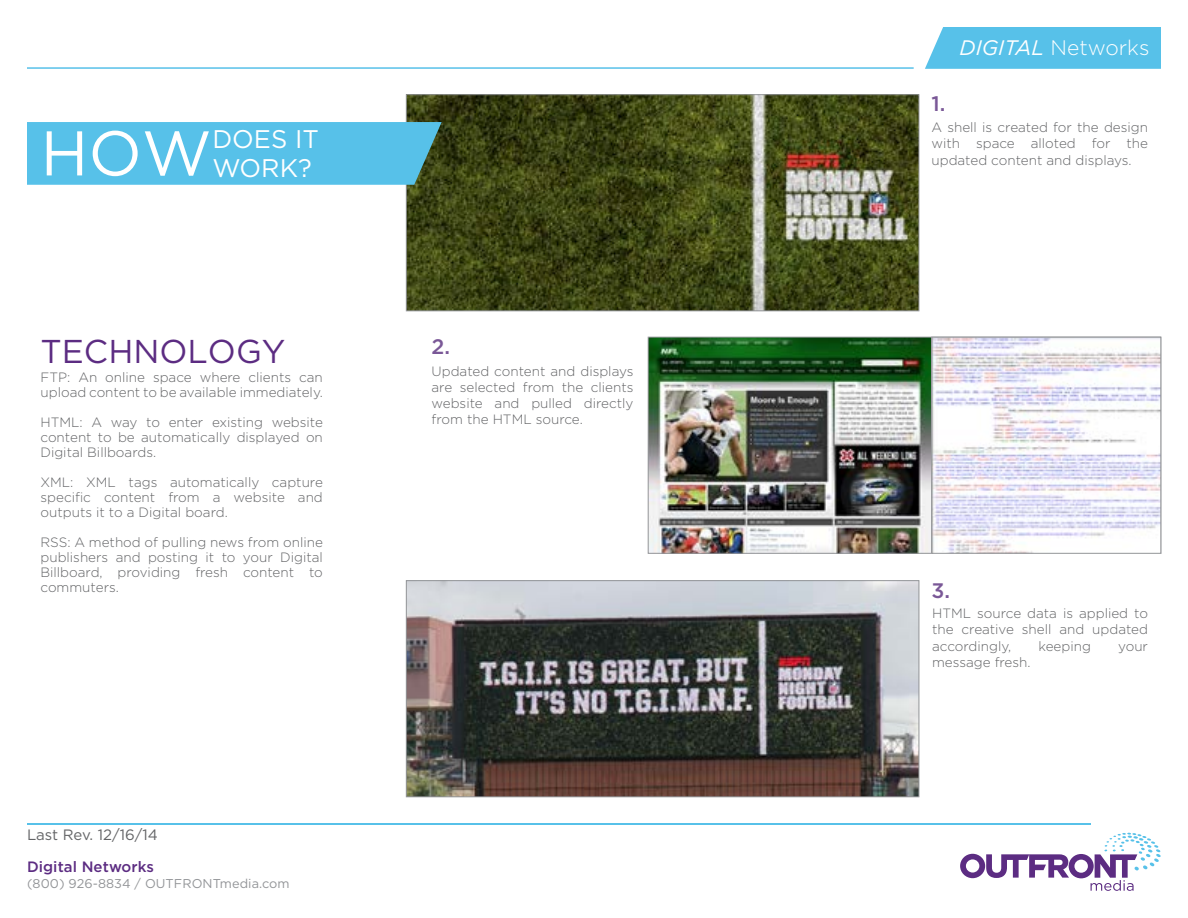
<style>
.page{position:relative;width:1188px;height:918px;background:#fff}
.page>*{position:absolute;margin:0;border:0;box-sizing:border-box;transform-origin:0 0}
.t1{font:63px "Gotham";color:#fff}
.t2{font:33px "Gotham";color:#5c2c82}
.t3{font:25.5px/28.5px "Gotham";color:#fff}
.t4{font:300 21px "Gotham";color:#fff}
.t5{font:500 21px "Gotham";color:#7a5897}
.t6{font:15px "Gotham";color:#636466}
.t7{font:500 15px "Gotham";letter-spacing:.005em;color:#5c2c82}
.t8{font:300 13.5px/15px "Gotham";color:#636466;text-align:justify}
.t9{font:12.75px "Gotham";letter-spacing:.005em;color:#939598}
.s1{font-weight:400;font-style:italic}
</style>
<div class="page">
<img style="left:408px;top:96px;width:509px;height:213px">
<div style="left:406px;top:94px;width:513px;height:217px;border:1px solid #939598"></div>
<img style="left:650px;top:339px;width:282px;height:213px">
<img style="left:408px;top:582px;width:509px;height:213px">
<div style="left:406px;top:580px;width:513px;height:217px;border:1px solid #939598"></div>
<img style="left:934px;top:339px;width:225px;height:213px">
<div style="left:932px;top:337px;width:229px;height:217px;border:1px solid #939598"></div>
<div style="left:925px;top:27px;width:236px;height:42px;background:#57c1e9"></div>
<hr style="left:27px;top:824px;width:1063px;height:1px;background:#57c1e9">
<svg style="left:960px;top:833px;width:201px;height:58px"></svg>
<hr style="left:27px;top:67px;width:887px;height:2px;background:#57c1e9">
<div style="left:27px;top:122px;width:415px;height:63px;background:#57c1e9"></div>
<h1 class="t1" style="left:40px;top:113px;width:173px">HOW</h1>
<h3 class="t3" style="left:212px;top:124px;width:108px">DOES IT<br>WORK?</h3>
<h2 class="t2" style="left:40px;top:331px;width:247px">TECHNOLOGY</h2>
<p class="t8" style="left:40px;top:369px;width:284px">FTP: An online space where clients can upload content to be available immediately.</p>
<p class="t8" style="left:40px;top:414px;width:284px">HTML: A way to enter existing website content to be automatically displayed on Digital Billboards.</p>
<p class="t8" style="left:40px;top:474px;width:284px">XML: XML tags automatically capture specific content from a website and outputs it to a Digital board.</p>
<p class="t8" style="left:40px;top:534px;width:284px">RSS: A method of pulling news from online publishers and posting it to your Digital Billboard, providing fresh content to commuters.</p>
<p class="t6" style="left:27px;top:825px;width:133px">Last Rev. 12/16/14</p>
<p class="t7" style="left:27px;top:857px;width:129px">Digital Networks</p>
<p class="t9" style="left:27px;top:875px;width:264px">(800) 926-8834 / OUTFRONTmedia.com</p>
<h3 class="t5" style="left:432px;top:333px;width:20px">2.</h3>
<p class="t8" style="left:432px;top:363px;width:203px;line-height:16.2px">Updated content and displays are selected from the clients website and pulled directly from the HTML source.</p>
<h3 class="t4" style="left:959px;top:34px;width:192px"><span class="s1">DIGITAL</span> Networks</h3>
<h3 class="t5" style="left:931px;top:90px;width:15px">1.</h3>
<p class="t8" style="left:932px;top:119px;width:218px;line-height:16.2px">A shell is created for the design with space alloted for the updated content and displays.</p>
<h3 class="t5" style="left:931px;top:577px;width:20px">3.</h3>
<p class="t8" style="left:932px;top:605px;width:217px;line-height:16.2px">HTML source data is applied to the creative shell and updated accordingly,</p>
<p class="t8" style="left:1038px;top:638px;width:54px">keeping</p>
<p class="t8" style="left:1118px;top:638px;width:31px">your</p>
<p class="t8" style="left:932px;top:654px;width:100px">message fresh.</p>
</div>
